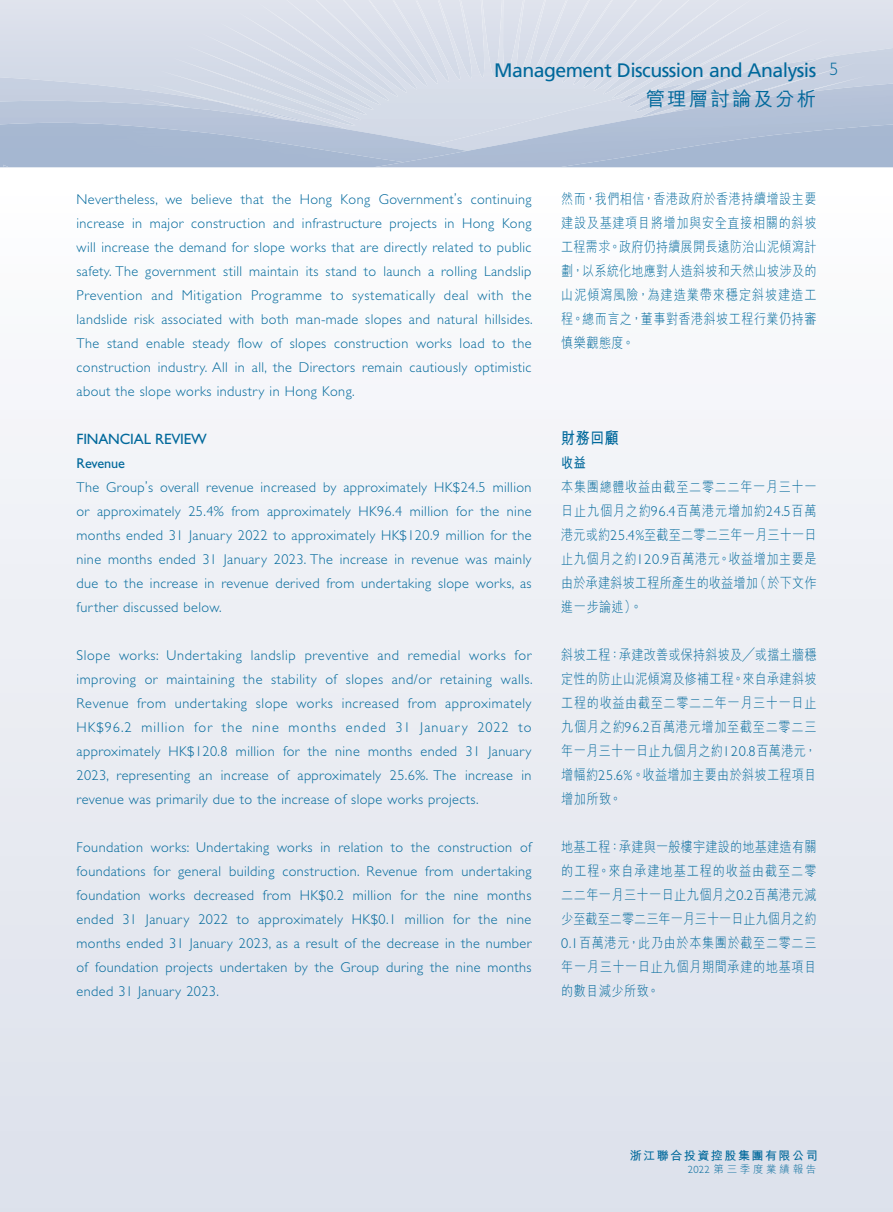
<style>
.page{position:relative;width:893px;height:1212px;background:#fff}
.page>*{position:absolute;margin:0;border:0;box-sizing:border-box;transform-origin:0 0}
.t1{font:19.5px "Frutiger LT Std";letter-spacing:-.025em;color:#00689b}
.t2{font:19.5px "M Hei HK Medium E Ten B5 H";letter-spacing:.11em;color:#00689b}
.t3{font:300 18px "Gill Sans Std";color:#00689b}
.t4{font:16.5px "M Hei HK Bold E Ten B5 H";color:#00689b;scale:.85 1}
.t5{font:15px "Gill Sans Std";letter-spacing:-.01em;color:#00689b}
.t6{font:300 14.25px/24px "Gill Sans Std";letter-spacing:.03em;color:#00689b;text-align:justify}
.t7{font:14.25px/24px "M Hei HK Light E Ten B5 H";letter-spacing:.04em;color:#00689b;text-align:justify;scale:.85 1}
.t8{font:14.25px "Gill Sans Std";letter-spacing:-.01em;color:#00689b}
.t9{font:14.25px "M Hei HK Bold E Ten B5 H";color:#00689b;scale:.85 1}
.t10{font:12px "M Hei HK Bold E Ten B5 H";letter-spacing:.13em;color:#00689b}
.t11{font:10.5px "M Hei HK Light E Ten B5 H";letter-spacing:.26em;color:#00689b}
.s1{font-family:"Gill Sans Std";font-weight:300}
</style>
<div class="page">
<div style="left:0;top:0;width:893px;height:168px;background:#dadfea"></div>
<div style="left:0;top:168px;width:893px;height:1044px;background:linear-gradient(to bottom,#fdfdfe,#dbe0ea)"></div>
<img style="left:844px;top:47px;width:49px;height:35px">
<img style="left:0;top:77px;width:148px;height:24px">
<img style="left:148px;top:0;width:696px;height:101px">
<img style="left:434px;top:58px;width:434px;height:24px">
<img style="left:139px;top:98px;width:172px;height:3px">
<img style="left:0;top:101px;width:373px;height:22px">
<img style="left:0;top:123px;width:373px;height:44px">
<svg style="left:3px;top:165px;width:6px;height:2px"></svg>
<img style="left:373px;top:82px;width:520px;height:85px">
<img style="left:559px;top:123px;width:334px;height:44px">
<h1 class="t1" style="left:494px;top:62px;width:324px">Management Discussion and Analysis</h1>
<h1 class="t2" style="left:646px;top:91px;width:172px">管理層討論及分析</h1>
<p class="t3" style="left:830px;top:62px;width:10px">5</p>
<p class="t6" style="left:77px;top:189px;width:458px">Nevertheless, we believe that the Hong Kong Government’s continuing increase in major construction and infrastructure projects in Hong Kong will increase the demand for slope works that are directly related to public safety. The government still maintain its stand to launch a rolling Landslip Prevention and Mitigation Programme to systematically deal with the landslide risk associated with both man-made slopes and natural hillsides.<br>The stand enable steady flow of slopes construction works load to the construction industry. All in all, the Directors remain cautiously optimistic about the slope works industry in Hong Kong.</p>
<p class="t5" style="left:77px;top:433px;width:132px">FINANCIAL REVIEW</p>
<p class="t8" style="left:77px;top:458px;width:50px">Revenue</p>
<p class="t6" style="left:77px;top:477px;width:456px">The Group’s overall revenue increased by approximately HK$24.5 million or approximately 25.4% from approximately HK96.4 million for the nine months ended 31 January 2022 to approximately HK$120.9 million for the nine months ended 31 January 2023. The increase in revenue was mainly due to the increase in revenue derived from undertaking slope works, as further discussed below.</p>
<p class="t6" style="left:77px;top:645px;width:458px">Slope works: Undertaking landslip preventive and remedial works for improving or maintaining the stability of slopes and/or retaining walls.<br>Revenue from undertaking slope works increased from approximately HK$96.2 million for the nine months ended 31 January 2022 to approximately HK$120.8 million for the nine months ended 31 January 2023, representing an increase of approximately 25.6%. The increase in revenue was primarily due to the increase of slope works projects.</p>
<p class="t6" style="left:77px;top:837px;width:456px">Foundation works: Undertaking works in relation to the construction of foundations for general building construction. Revenue from undertaking foundation works decreased from HK$0.2 million for the nine months ended 31 January 2022 to approximately HK$0.1 million for the nine months ended 31 January 2023, as a result of the decrease in the number of foundation projects undertaken by the Group during the nine months ended 31 January 2023.</p>
<p class="t7" style="left:561px;top:189px;width:302px">然而，我們相信，香港政府於香港持續增設主要建設及基建項目將增加與安全直接相關的斜坡工程需求。政府仍持續展開長遠防治山泥傾瀉計劃，以系統化地應對人造斜坡和天然山坡涉及的山泥傾瀉風險，為建造業帶來穩定斜坡建造工程。總而言之，董事對香港斜坡工程行業仍持審慎樂觀態度。</p>
<p class="t4" style="left:561px;top:432px;width:69px">財務回顧</p>
<p class="t9" style="left:561px;top:457px;width:31px">收益</p>
<p class="t7" style="left:561px;top:477px;width:302px">本集團總體收益由截至二零二二年一月三十一日止九個月之約<span class="s1">96.4</span>百萬港元增加約<span class="s1">24.5</span>百萬港元或約<span class="s1">25.4%</span>至截至二零二三年一月三十一日止九個月之約<span class="s1">120.9</span>百萬港元。收益增加主要是由於承建斜坡工程所產生的收益增加（於下文作進一步論述）。</p>
<p class="t7" style="left:561px;top:645px;width:302px">斜坡工程：承建改善或保持斜坡及╱或擋土牆穩定性的防止山泥傾瀉及修補工程。來自承建斜坡工程的收益由截至二零二二年一月三十一日止九個月之約<span class="s1">96.2</span>百萬港元增加至截至二零二三年一月三十一日止九個月之約<span class="s1">120.8</span>百萬港元，增幅約<span class="s1">25.6%</span>。收益增加主要由於斜坡工程項目增加所致。</p>
<p class="t7" style="left:561px;top:837px;width:302px">地基工程：承建與一般樓宇建設的地基建造有關的工程。來自承建地基工程的收益由截至二零二二年一月三十一日止九個月之<span class="s1">0.2</span>百萬港元減少至截至二零二三年一月三十一日止九個月之約<span class="s1">0.1</span>百萬港元，此乃由於本集團於截至二零二三年一月三十一日止九個月期間承建的地基項目的數目減少所致。</p>
<p class="t10" style="left:630px;top:1151px;width:189px">浙江聯合投資控股集團有限公司</p>
<p class="t11" style="left:688px;top:1165px;width:130px"><span class="s1">2022</span> 第三季度業績報告</p>
</div>
